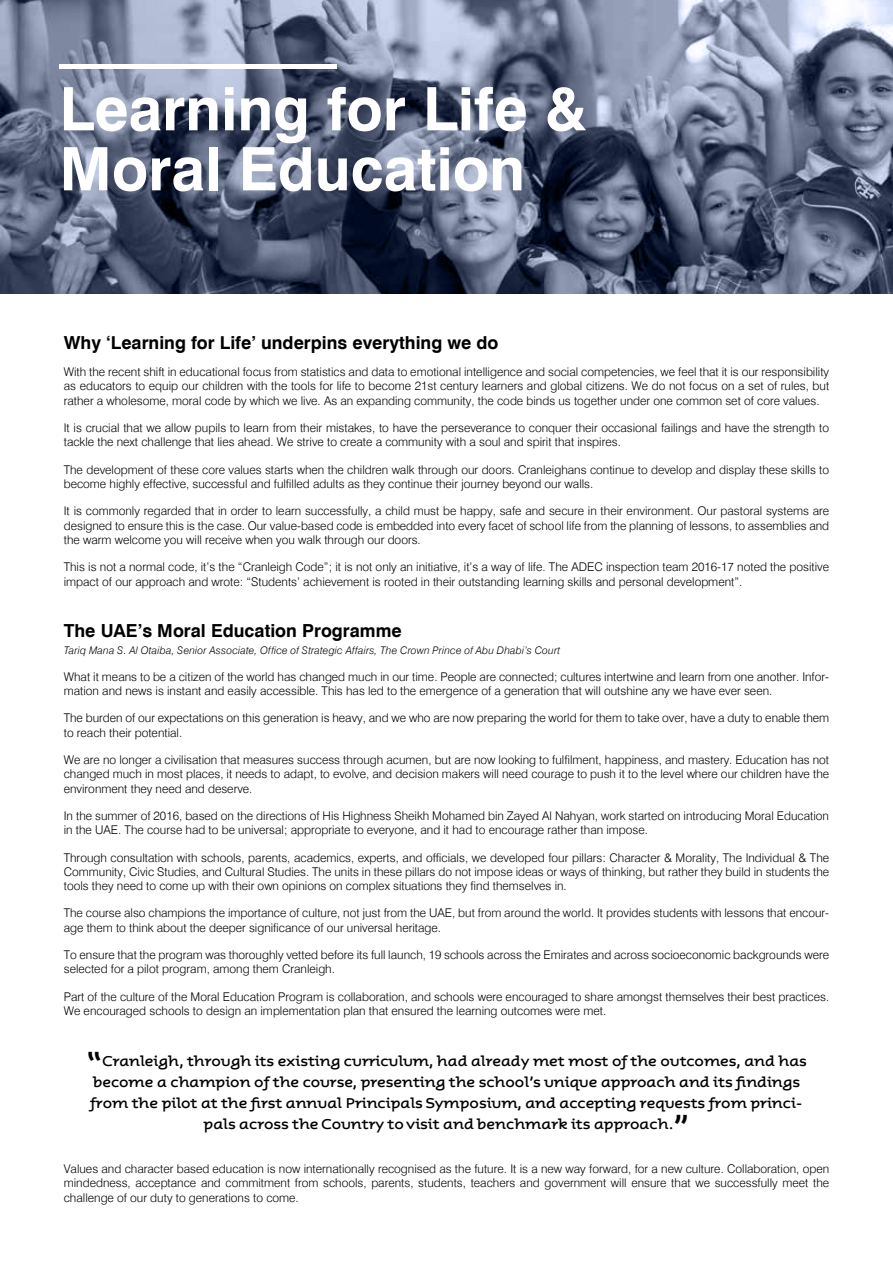
<style>
.page{position:relative;width:893px;height:1263px;background:#fff}
.page>*{position:absolute;margin:0;border:0;box-sizing:border-box;transform-origin:0 0}
.t1{font:700 60px/60px "Swiss 721 BT";color:#fff}
.t2{font:700 18px "Swiss 721 BT";color:#000}
.t3{font:700 15px/21px "Aspect";color:#000;text-align:center}
.t4{font:300 12px/14.4px "Swiss 721 BT";color:#000}
.t5{font:italic 300 10.5px "Swiss 721 BT";letter-spacing:.02em;color:#000}
.s1{font-size:30px}
</style>
<div class="page">
<svg style="left:0;top:0;width:893px;height:293px;background:#646f87"></svg>
<div style="left:60px;top:64px;width:277px;height:5px;background:#fff"></div>
<h1 class="t1" style="left:60px;top:78px;width:529px">Learning for Life &amp;<br>Moral Education</h1>
<h2 class="t2" style="left:64px;top:332px;width:436px">Why ‘Learning for Life’ underpins everything we do</h2>
<p class="t4" style="left:64px;top:364px;width:767px;text-align:justify">With the recent shift in educational focus from statistics and data to emotional intelligence and social competencies, we feel that it is our responsibility as educators to equip our children with the tools for life to become 21st century learners and global citizens. We do not focus on a set of rules, but rather a wholesome, moral code by which we live. As an expanding community, the code binds us together under one common set of core values.</p>
<p class="t4" style="left:64px;top:420px;width:767px">It is crucial that we allow pupils to learn from their mistakes, to have the perseverance to conquer their occasional failings and have the strength to tackle the next challenge that lies ahead. We strive to create a community with a soul and spirit that inspires.</p>
<p class="t4" style="left:64px;top:462px;width:767px">The development of these core values starts when the children walk through our doors. Cranleighans continue to develop and display these skills to become highly effective, successful and fulfilled adults as they continue their journey beyond our walls.</p>
<p class="t4" style="left:64px;top:504px;width:767px;text-align:justify">It is commonly regarded that in order to learn successfully, a child must be happy, safe and secure in their environment. Our pastoral systems are designed to ensure this is the case. Our value-based code is embedded into every facet of school life from the planning of lessons, to assemblies and the warm welcome you will receive when you walk through our doors.</p>
<p class="t4" style="left:64px;top:559px;width:767px">This is not a normal code, it’s the “Cranleigh Code”; it is not only an initiative, it’s a way of life. The ADEC inspection team 2016-17 noted the positive impact of our approach and wrote: “Students’ achievement is rooted in their outstanding learning skills and personal development”.</p>
<h2 class="t2" style="left:64px;top:619px;width:339px">The UAE’s Moral Education Programme</h2>
<p class="t5" style="left:64px;top:644px;width:498px">Tariq Mana S. Al Otaiba, Senior Associate, Office of Strategic Affairs, The Crown Prince of Abu Dhabi’s Court</p>
<p class="t4" style="left:64px;top:669px;width:767px">What it means to be a citizen of the world has changed much in our time. People are connected; cultures intertwine and learn from one another. Infor&shy;mation and news is instant and easily accessible. This has led to the emergence of a generation that will outshine any we have ever seen.</p>
<p class="t4" style="left:64px;top:711px;width:767px">The burden of our expectations on this generation is heavy, and we who are now preparing the world for them to take over, have a duty to enable them to reach their potential.</p>
<p class="t4" style="left:64px;top:752px;width:767px;text-align:justify">We are no longer a civilisation that measures success through acumen, but are now looking to fulfilment, happiness, and mastery. Education has not changed much in most places, it needs to adapt, to evolve, and decision makers will need courage to push it to the level where our children have the environment they need and deserve.</p>
<p class="t4" style="left:64px;top:808px;width:767px">In the summer of 2016, based on the directions of His Highness Sheikh Mohamed bin Zayed Al Nahyan, work started on introducing Moral Education in the UAE. The course had to be universal; appropriate to everyone, and it had to encourage rather than impose.</p>
<p class="t4" style="left:64px;top:850px;width:767px;text-align:justify">Through consultation with schools, parents, academics, experts, and officials, we developed four pillars: Character &amp; Morality, The Individual &amp; The Community, Civic Studies, and Cultural Studies. The units in these pillars do not impose ideas or ways of thinking, but rather they build in students the tools they need to come up with their own opinions on complex situations they find themselves in.</p>
<p class="t4" style="left:64px;top:906px;width:767px">The course also champions the importance of culture, not just from the UAE, but from around the world. It provides students with lessons that encour&shy;age them to think about the deeper significance of our universal heritage.</p>
<p class="t4" style="left:64px;top:947px;width:767px">To ensure that the program was thoroughly vetted before its full launch, 19 schools across the Emirates and across socioeconomic backgrounds were selected for a pilot program, among them Cranleigh.</p>
<p class="t4" style="left:64px;top:989px;width:767px">Part of the culture of the Moral Education Program is collaboration, and schools were encouraged to share amongst themselves their best practices.<br>We encouraged schools to design an implementation plan that ensured the learning outcomes were met.</p>
<p class="t3" style="left:86px;top:1051px;width:722px"><span class="s1">“</span>Cranleigh, through its existing curriculum, had already met most of the outcomes, and has become a champion of the course, presenting the school’s unique approach and its findings from the pilot at the first annual Principals Symposium, and accepting requests from princi&shy;pals across the Country to visit and benchmark its approach.<span class="s1">”</span></p>
<p class="t4" style="left:64px;top:1161px;width:767px;text-align:justify">Values and character based education is now internationally recognised as the future. It is a new way forward, for a new culture. Collaboration, open mindedness, acceptance and commitment from schools, parents, students, teachers and government will ensure that we successfully meet the challenge of our duty to generations to come.</p>
</div>
